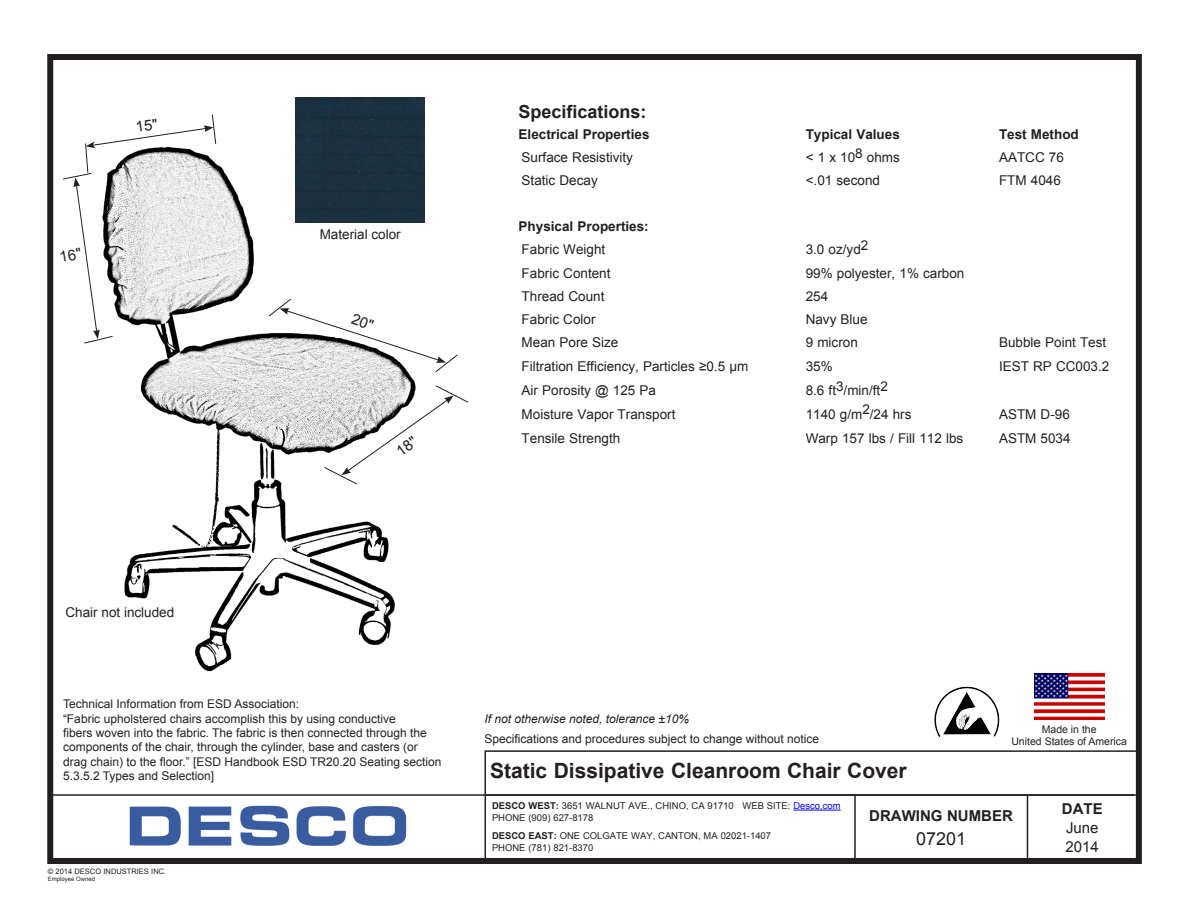
<style>
.page{position:relative;width:1188px;height:918px;background:#fff}
.page>*{position:absolute;margin:0;border:0;box-sizing:border-box;transform-origin:0 0}
.t1{font:700 21px "Arial";color:#231f20}
.t2{font:700 18px "Arial";color:#231f20}
.t3{font:18px "Arial";color:#231f20}
.t4{font:700 15px "Arial";color:#231f20}
.t5{font:15px/18.8px "Arial";color:#231f20}
.t6{font:13.5px "Arial";color:#231f20}
.t7{font:700 13.5px "Arial";color:#231f20}
.t8{font:12px/14.4px "Arial";color:#231f20}
.t9{font:italic 12px "Arial";color:#231f20}
.t10{font:10.5px/12px "Arial";color:#231f20;text-align:center}
.t11{font:9.45px/12px "Arial";color:#231f20}
.t12{font:7.5px "Arial";color:#231f20}
.t13{font:6px "Arial";color:#231f20}
.s1{font-weight:700}
.s2{color:#00f}
</style>
<div class="page">
<div style="left:47px;top:54px;width:1095px;height:810px;border:6px solid #231f20"></div>
<div style="left:485px;top:750px;width:654px;height:112px;border:2px solid #231f20"></div>
<hr style="left:854px;top:795px;width:2px;height:69px;background:#231f20">
<hr style="left:1027px;top:795px;width:1px;height:69px;background:#231f20">
<hr style="left:51px;top:794px;width:1088px;height:2px;background:#231f20">
<hr style="left:793px;top:810px;width:48px;height:1px;background:#00f">
<img style="left:129px;top:805px;width:278px;height:41px">
<img style="left:1035px;top:673px;width:70px;height:47px">
<img style="left:934px;top:686px;width:66px;height:51px">
<img style="left:124px;top:145px;width:292px;height:527px">
<div style="left:296px;top:97px;width:129px;height:126px;background:#1b303f"></div>
<svg style="left:63px;top:114px;width:154px;height:230px"></svg>
<svg style="left:268px;top:298px;width:190px;height:75px"></svg>
<svg style="left:323px;top:385px;width:146px;height:100px"></svg>
<p class="t6" style="left:320px;top:225px;width:83px">Material color</p>
<h2 class="t2" style="left:519px;top:105px;width:130px">Specifications:</h2>
<p class="t7" style="left:519px;top:130px;width:132px">Electrical Properties</p>
<p class="t7" style="left:806px;top:130px;width:96px">Typical Values</p>
<p class="t7" style="left:999px;top:130px;width:81px">Test Method</p>
<p class="t6" style="left:522px;top:149px;width:113px">Surface Resistivity</p>
<p class="t6" style="left:806px;top:153px;width:96px">&lt; 1 x 108 ohms</p>
<p class="t6" style="left:999px;top:153px;width:66px">AATCC 76</p>
<p class="t6" style="left:522px;top:172px;width:78px">Static Decay</p>
<p class="t6" style="left:806px;top:175px;width:76px">&lt;.01 second</p>
<p class="t6" style="left:999px;top:175px;width:63px">FTM 4046</p>
<p class="t7" style="left:519px;top:221px;width:132px">Physical Properties:</p>
<p class="t6" style="left:522px;top:241px;width:85px">Fabric Weight</p>
<p class="t6" style="left:806px;top:245px;width:64px">3.0 oz/yd2</p>
<p class="t6" style="left:522px;top:264px;width:90px">Fabric Content</p>
<p class="t6" style="left:806px;top:264px;width:160px">99% polyester, 1% carbon</p>
<p class="t6" style="left:522px;top:287px;width:84px">Thread Count</p>
<p class="t6" style="left:806px;top:291px;width:24px">254</p>
<p class="t6" style="left:522px;top:310px;width:75px">Fabric Color</p>
<p class="t6" style="left:806px;top:310px;width:63px">Navy Blue</p>
<p class="t6" style="left:522px;top:333px;width:98px">Mean Pore Size</p>
<p class="t6" style="left:806px;top:333px;width:54px">9 micron</p>
<p class="t6" style="left:999px;top:333px;width:109px">Bubble Point Test</p>
<p class="t6" style="left:522px;top:358px;width:228px">Filtration Efficiency, Particles ≥0.5 μm</p>
<p class="t6" style="left:806px;top:361px;width:29px">35%</p>
<p class="t6" style="left:999px;top:361px;width:112px">IEST RP CC003.2</p>
<p class="t6" style="left:522px;top:382px;width:136px">Air Porosity @ 125 Pa</p>
<p class="t6" style="left:806px;top:382px;width:84px">8.6 ft3/min/ft2</p>
<p class="t6" style="left:522px;top:405px;width:155px">Moisture Vapor Transport</p>
<p class="t6" style="left:806px;top:405px;width:107px">1140 g/m2/24 hrs</p>
<p class="t6" style="left:999px;top:409px;width:72px">ASTM D-96</p>
<p class="t6" style="left:522px;top:430px;width:100px">Tensile Strength</p>
<p class="t6" style="left:806px;top:430px;width:159px">Warp 157 lbs / Fill 112 lbs</p>
<p class="t6" style="left:999px;top:433px;width:73px">ASTM 5034</p>
<p class="t6" style="left:65px;top:604px;width:110px">Chair not included</p>
<p class="t8" style="left:63px;top:697px;width:380px">Technical Information from ESD Association:<br>“Fabric upholstered chairs accomplish this by using conductive<br>fibers woven into the fabric. The fabric is then connected through the components of the chair, through the cylinder, base and casters (or drag chain) to the floor.” [ESD Handbook ESD TR20.20 Seating section 5.3.5.2 Types and Selection]</p>
<p class="t12" style="left:48px;top:868px;width:120px">© 2014 DESCO INDUSTRIES INC.</p>
<p class="t13" style="left:48px;top:876px;width:49px">Employee Owned</p>
<p class="t9" style="left:484px;top:714px;width:206px">If not otherwise noted, tolerance ±10%</p>
<p class="t8" style="left:484px;top:731px;width:336px">Specifications and procedures subject to change without notice</p>
<p class="t10" style="left:1011px;top:723px;width:117px">Made in the<br>United States of America</p>
<h1 class="t1" style="left:490px;top:763px;width:418px">Static Dissipative Cleanroom Chair Cover</h1>
<p class="t11" style="left:492px;top:801px;width:350px"><span class="s1">DESCO WEST:</span> 3651 WALNUT AVE., CHINO, CA 91710 WEB SITE: <span class="s2">Desco.com<br></span>PHONE (909) 627-8178</p>
<p class="t11" style="left:492px;top:831px;width:281px"><span class="s1">DESCO EAST:</span> ONE COLGATE WAY, CANTON, MA 02021-1407<br>PHONE (781) 821-8370</p>
<p class="t4" style="left:869px;top:810px;width:145px">DRAWING NUMBER</p>
<h2 class="t3" style="left:916px;top:832px;width:52px">07201</h2>
<p class="t4" style="left:1062px;top:803px;width:42px">DATE</p>
<p class="t5" style="left:1066px;top:820px;width:35px">June<br>2014</p>
</div>
